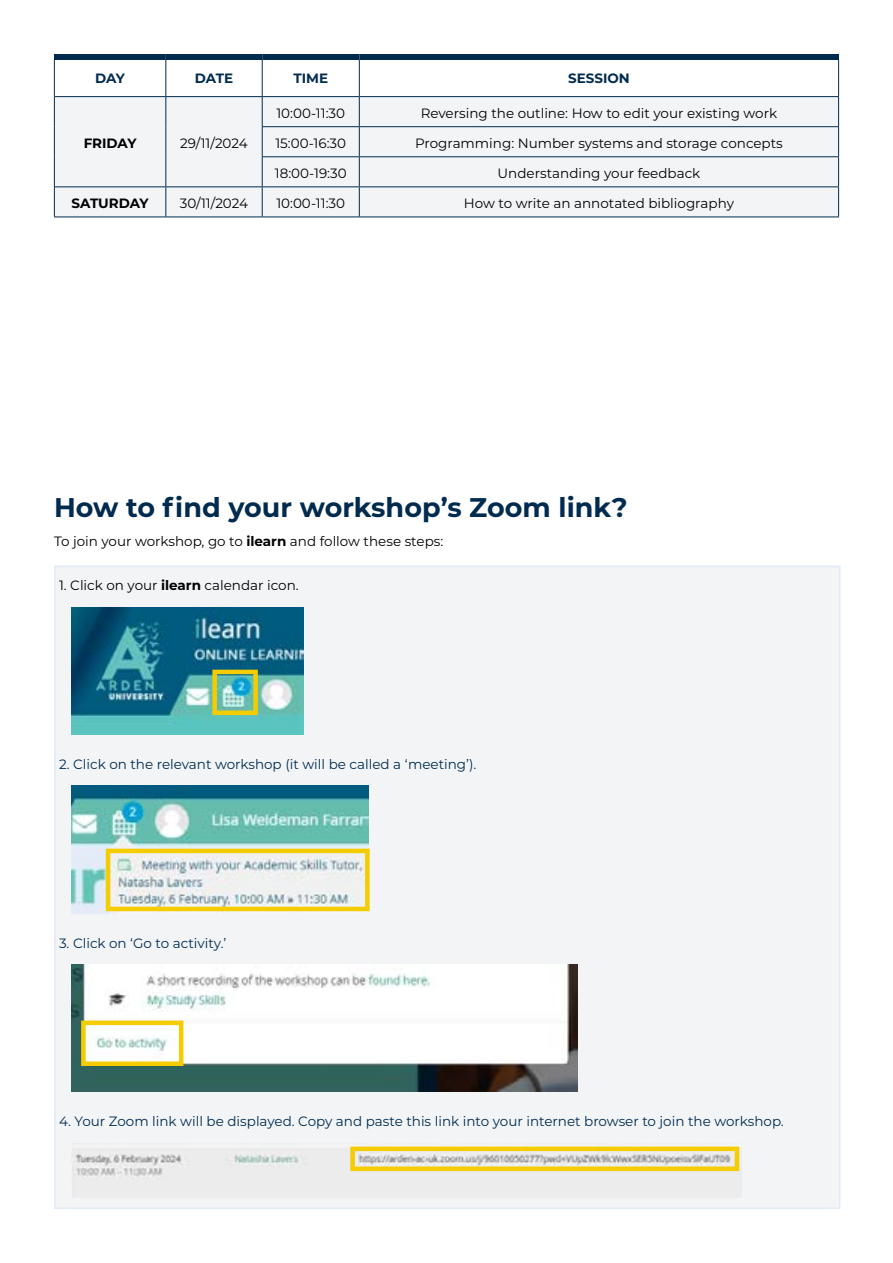
<style>
.page{position:relative;width:893px;height:1263px;background:#fff}
.page>*{position:absolute;margin:0;border:0;box-sizing:border-box;transform-origin:0 0}
.t1{font:700 27px "Montserrat";color:#002b4f}
.t2{font:13.5px "Montserrat";color:#000}
.t3{font:13.5px "Montserrat";color:#002b4f}
.t4{font:700 13.5px "Montserrat";color:#002b4f}
.t5{font:700 13.5px "Montserrat";letter-spacing:-.005em;color:#000}
.s1{font-weight:700}
</style>
<div class="page">
<div style="left:54px;top:566px;width:786px;height:643px;background:#f2f4f6;border:2px solid #e1eaf7"></div>
<img style="left:72px;top:607px;width:231px;height:128px">
<div style="left:212px;top:670px;width:46px;height:45px;border:4px solid #f5cc00"></div>
<img style="left:72px;top:786px;width:297px;height:127px">
<div style="left:106px;top:849px;width:264px;height:62px;border:4px solid #f5cc00"></div>
<img style="left:72px;top:964px;width:506px;height:128px">
<div style="left:81px;top:1020px;width:102px;height:46px;border:4px solid #f5cc00"></div>
<img style="left:72px;top:1143px;width:670px;height:54px">
<div style="left:350px;top:1146px;width:389px;height:25px;border:4px solid #f5cc00"></div>
<div style="left:55px;top:97px;width:783px;height:120px;background:#f2f4f6"></div>
<hr style="left:54px;top:60px;width:1px;height:37px;background:#002b4f">
<hr style="left:165px;top:60px;width:1px;height:36px;background:#002b4f">
<hr style="left:262px;top:60px;width:1px;height:36px;background:#002b4f">
<hr style="left:359px;top:60px;width:1px;height:36px;background:#002b4f">
<hr style="left:838px;top:60px;width:1px;height:36px;background:#002b4f">
<hr style="left:55px;top:96px;width:111px;height:1px;background:#002b4f">
<hr style="left:166px;top:96px;width:96px;height:1px;background:#002b4f">
<hr style="left:165px;top:97px;width:1px;height:30px;background:#002b4f">
<hr style="left:262px;top:96px;width:97px;height:1px;background:#002b4f">
<hr style="left:359px;top:96px;width:480px;height:1px;background:#002b4f">
<hr style="left:165px;top:127px;width:1px;height:30px;background:#002b4f">
<hr style="left:262px;top:126px;width:97px;height:1px;background:#002b4f">
<hr style="left:359px;top:126px;width:480px;height:1px;background:#002b4f">
<svg style="left:165px;top:157px;width:1px;height:29px"></svg>
<hr style="left:262px;top:156px;width:97px;height:1px;background:#002b4f">
<svg style="left:262px;top:97px;width:1px;height:89px"></svg>
<hr style="left:359px;top:156px;width:480px;height:1px;background:#002b4f">
<svg style="left:359px;top:97px;width:1px;height:89px"></svg>
<svg style="left:838px;top:97px;width:1px;height:89px"></svg>
<hr style="left:55px;top:186px;width:111px;height:1px;background:#002b4f">
<hr style="left:166px;top:186px;width:96px;height:1px;background:#002b4f">
<hr style="left:165px;top:187px;width:1px;height:30px;background:#002b4f">
<hr style="left:262px;top:186px;width:97px;height:1px;background:#002b4f">
<hr style="left:262px;top:187px;width:1px;height:30px;background:#002b4f">
<hr style="left:359px;top:186px;width:480px;height:1px;background:#002b4f">
<hr style="left:359px;top:187px;width:1px;height:30px;background:#002b4f">
<hr style="left:838px;top:187px;width:1px;height:30px;background:#002b4f">
<hr style="left:54px;top:217px;width:112px;height:1px;background:#002b4f">
<hr style="left:166px;top:217px;width:96px;height:1px;background:#002b4f">
<hr style="left:262px;top:217px;width:97px;height:1px;background:#002b4f">
<hr style="left:359px;top:217px;width:480px;height:1px;background:#002b4f">
<hr style="left:54px;top:97px;width:1px;height:30px;background:#002b4f">
<hr style="left:54px;top:127px;width:1px;height:30px;background:#002b4f">
<hr style="left:54px;top:157px;width:1px;height:30px;background:#002b4f">
<hr style="left:54px;top:187px;width:1px;height:30px;background:#002b4f">
<div style="left:54px;top:54px;width:112px;height:6px;background:#002b4f"></div>
<div style="left:166px;top:54px;width:96px;height:6px;background:#002b4f"></div>
<div style="left:262px;top:54px;width:97px;height:6px;background:#002b4f"></div>
<div style="left:359px;top:54px;width:480px;height:6px;background:#002b4f"></div>
<p class="t4" style="left:95px;top:69px;width:31px">DAY</p>
<p class="t4" style="left:195px;top:69px;width:40px">DATE</p>
<p class="t4" style="left:293px;top:69px;width:36px">TIME</p>
<p class="t4" style="left:568px;top:69px;width:63px">SESSION</p>
<p class="t5" style="left:84px;top:134px;width:54px">FRIDAY</p>
<p class="t2" style="left:180px;top:134px;width:69px">29/11/2024</p>
<p class="t2" style="left:276px;top:104px;width:70px">10:00-11:30</p>
<p class="t2" style="left:421px;top:104px;width:358px">Reversing the outline: How to edit your existing work</p>
<p class="t2" style="left:275px;top:134px;width:72px">15:00-16:30</p>
<p class="t2" style="left:415px;top:134px;width:369px">Programming: Number systems and storage concepts</p>
<p class="t2" style="left:275px;top:164px;width:73px">18:00-19:30</p>
<p class="t2" style="left:498px;top:164px;width:204px">Understanding your feedback</p>
<p class="t5" style="left:72px;top:194px;width:79px">SATURDAY</p>
<p class="t2" style="left:180px;top:194px;width:70px">30/11/2024</p>
<p class="t2" style="left:276px;top:194px;width:70px">10:00-11:30</p>
<p class="t2" style="left:464px;top:194px;width:272px">How to write an annotated bibliography</p>
<h1 class="t1" style="left:54px;top:487px;width:575px">How to find your workshop’s Zoom link?</h1>
<p class="t2" style="left:54px;top:532px;width:391px">To join your workshop, go to <span class="s1">ilearn</span> and follow these steps:</p>
<p class="t2" style="left:59px;top:576px;width:241px">1. Click on your <span class="s1">ilearn</span> calendar icon.</p>
<p class="t3" style="left:59px;top:755px;width:419px">2. Click on the relevant workshop (it will be called a ‘meeting’).</p>
<p class="t3" style="left:59px;top:933px;width:169px">3. Click on ‘Go to activity.’</p>
<p class="t3" style="left:59px;top:1112px;width:726px">4. Your Zoom link will be displayed. Copy and paste this link into your internet browser to join the workshop.</p>
</div>
